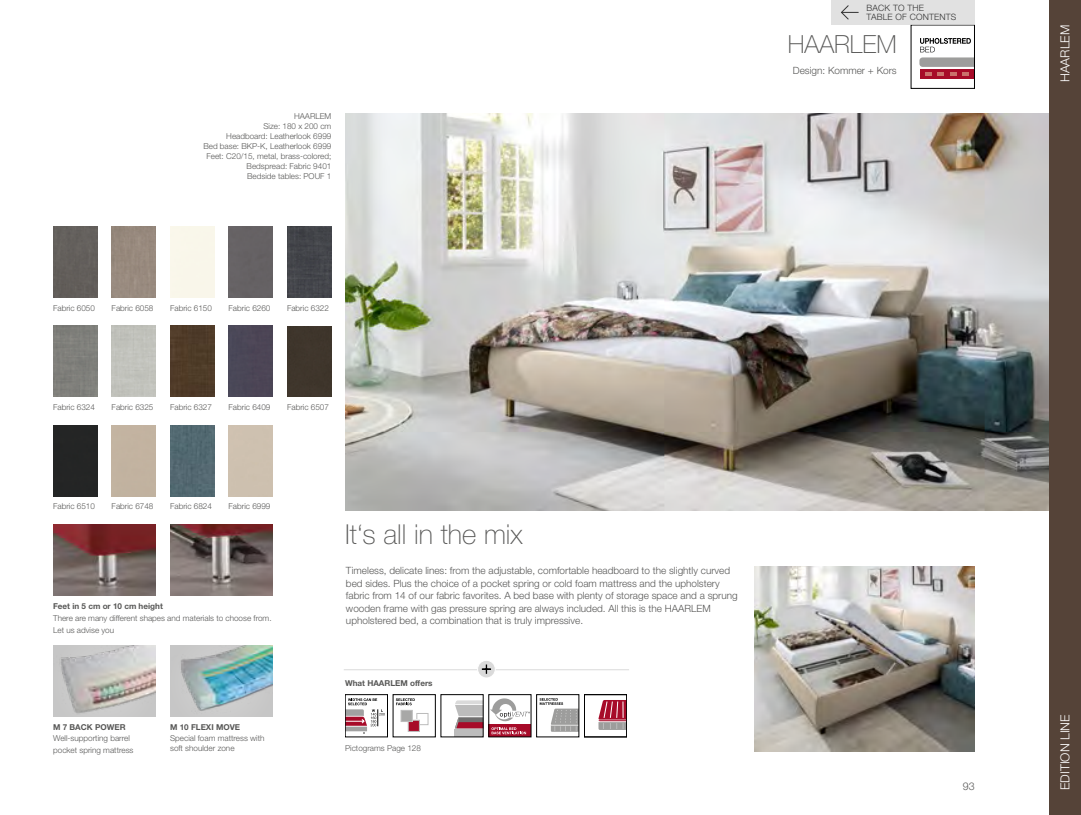
<style>
.page{position:relative;width:1081px;height:815px;background:#fff}
.page>*{position:absolute;margin:0;border:0;box-sizing:border-box;transform-origin:0 0}
.t1{font:100 27.5px "Helvetica Neue LT Pro";color:#575756}
.t2{font:100 25px "Helvetica Neue LT Pro";color:#575756}
.t3{font:300 12.5px "Helvetica Neue LT Pro";color:#fff}
.t4{font:300 10.62px "Helvetica Neue LT Pro";color:#575756}
.t5{font:300 10px/12.5px "Helvetica Neue LT Pro";color:#575756}
.t6{font:300 8.75px/8.8px "Helvetica Neue LT Pro";letter-spacing:.02em;color:#000}
.t7{font:300 8.12px/10px "Helvetica Neue LT Pro";color:#575756}
.t8{font:700 8.12px "Helvetica Neue LT Pro";color:#575756}
</style>
<div class="page">
<div style="left:53px;top:227px;width:44px;height:71px;background:#635f5b"></div>
<div style="left:229px;top:326px;width:44px;height:71px;background:#4b4656"></div>
<div style="left:287px;top:227px;width:44px;height:71px;background:#43454a"></div>
<div style="left:53px;top:425px;width:44px;height:71px;background:#242525"></div>
<div style="left:170px;top:425px;width:44px;height:71px;background:#526971"></div>
<div style="left:229px;top:227px;width:44px;height:71px;background:#666264"></div>
<div style="left:287px;top:326px;width:44px;height:71px;background:#3f352c"></div>
<div style="left:170px;top:326px;width:44px;height:71px;background:#4e3b28"></div>
<img style="left:53px;top:524px;width:103px;height:71px">
<img style="left:170px;top:524px;width:103px;height:71px">
<img style="left:53px;top:646px;width:103px;height:71px">
<img style="left:171px;top:646px;width:102px;height:71px">
<img style="left:755px;top:567px;width:219px;height:184px">
<img style="left:346px;top:113px;width:703px;height:397px">
<svg style="left:347px;top:698px;width:38px;height:35px"></svg>
<div style="left:345px;top:694px;width:43px;height:43px;border:1px solid #000"></div>
<svg style="left:396px;top:698px;width:32px;height:34px"></svg>
<div style="left:455px;top:729px;width:28px;height:8px;background:#bcbcbc"></div>
<svg style="left:455px;top:700px;width:26px;height:28px"></svg>
<svg style="left:491px;top:721px;width:38px;height:4px"></svg>
<svg style="left:491px;top:698px;width:38px;height:23px"></svg>
<svg style="left:491px;top:725px;width:38px;height:10px"></svg>
<svg style="left:491px;top:727px;width:35px;height:7px"></svg>
<svg style="left:539px;top:698px;width:38px;height:34px"></svg>
<div style="left:536px;top:694px;width:43px;height:43px;border:1px solid #000"></div>
<svg style="left:598px;top:700px;width:27px;height:30px"></svg>
<div style="left:584px;top:694px;width:43px;height:43px;border:1px solid #000"></div>
<svg style="left:920px;top:75px;width:52px;height:3px"></svg>
<svg style="left:919px;top:38px;width:53px;height:37px"></svg>
<div style="left:1049px;top:0;width:32px;height:815px;background:#554338"></div>
<div style="left:831px;top:0;width:143px;height:24px;background:#e1e1e1"></div>
<svg style="left:841px;top:5px;width:17px;height:15px"></svg>
<hr style="left:344px;top:669px;width:285px;height:1px;background:#dadada">
<div style="left:477px;top:660px;width:18px;height:18px;background:#dadada;border-radius:50%"></div>
<div style="left:477px;top:660px;width:18px;height:18px;border:1px solid #fff;border-radius:50%"></div>
<svg style="left:482px;top:665px;width:9px;height:8px"></svg>
<p class="t7" style="left:203px;top:111px;width:129px;text-align:right">HAARLEM<br>Size: 180 x 200 cm<br>Headboard: Leatherlook 6999<br>Bed base: BKP-K, Leatherlook 6999<br>Feet: C20/15, metal, brass-colored;<br>Bedspread: Fabric 9401<br>Bedside tables: POUF 1</p>
<p class="t7" style="left:53px;top:302px;width:43px">Fabric 6050</p>
<p class="t7" style="left:112px;top:302px;width:43px">Fabric 6058</p>
<p class="t7" style="left:170px;top:302px;width:43px">Fabric 6150</p>
<p class="t7" style="left:229px;top:302px;width:43px">Fabric 6260</p>
<p class="t7" style="left:287px;top:302px;width:43px">Fabric 6322</p>
<p class="t7" style="left:53px;top:402px;width:43px">Fabric 6324</p>
<p class="t7" style="left:287px;top:402px;width:43px">Fabric 6507</p>
<p class="t7" style="left:112px;top:402px;width:43px">Fabric 6325</p>
<p class="t7" style="left:170px;top:402px;width:43px">Fabric 6327</p>
<p class="t7" style="left:229px;top:402px;width:43px">Fabric 6409</p>
<p class="t7" style="left:53px;top:501px;width:43px">Fabric 6510</p>
<p class="t7" style="left:112px;top:501px;width:43px">Fabric 6748</p>
<p class="t7" style="left:170px;top:501px;width:43px">Fabric 6824</p>
<p class="t7" style="left:229px;top:501px;width:43px">Fabric 6999</p>
<p class="t8" style="left:53px;top:601px;width:111px">Feet in 5 cm or 10 cm height</p>
<p class="t7" style="left:53px;top:612px;width:220px;line-height:11.8px">There are many different shapes and materials to choose from.<br>Let us advise you</p>
<p class="t8" style="left:53px;top:722px;width:74px">M 7 BACK POWER</p>
<p class="t7" style="left:53px;top:732px;width:82px;line-height:11.8px">Well-supporting barrel pocket spring mattress</p>
<p class="t8" style="left:170px;top:722px;width:71px">M 10 FLEXI MOVE</p>
<p class="t7" style="left:170px;top:733px;width:96px">Special foam mattress with soft shoulder zone</p>
<h1 class="t1" style="left:345px;top:518px;width:179px">It‘s all in the mix</h1>
<p class="t5" style="left:346px;top:564px;width:393px">Timeless, delicate lines: from the adjustable, comfortable headboard to the slightly curved bed sides. Plus the choice of a pocket spring or cold foam mattress and the upholstery fabric from 14 of our fabric favorites. A bed base with plenty of storage space and a sprung wooden frame with gas pressure spring are always included. All this is the HAARLEM upholstered bed, a combination that is truly impressive.</p>
<p class="t8" style="left:345px;top:678px;width:89px">What HAARLEM offers</p>
<p class="t7" style="left:345px;top:743px;width:77px">Pictograms Page 128</p>
<p class="t6" style="left:866px;top:3px;width:91px">BACK TO THE<br>TABLE OF CONTENTS</p>
<h2 class="t2" style="left:788px;top:30px;width:110px">HAARLEM</h2>
<p class="t5" style="left:793px;top:64px;width:105px">Design: Kommer + Kors</p>
<h3 class="t4" style="left:963px;top:779px;width:13px">93</h3>
<h3 class="t3" style="left:1057px;top:82px;width:59px;rotate:-90deg">HAARLEM</h3>
<h3 class="t3" style="left:1057px;top:790px;width:77px;rotate:-90deg">EDITION LINE</h3>
</div>
